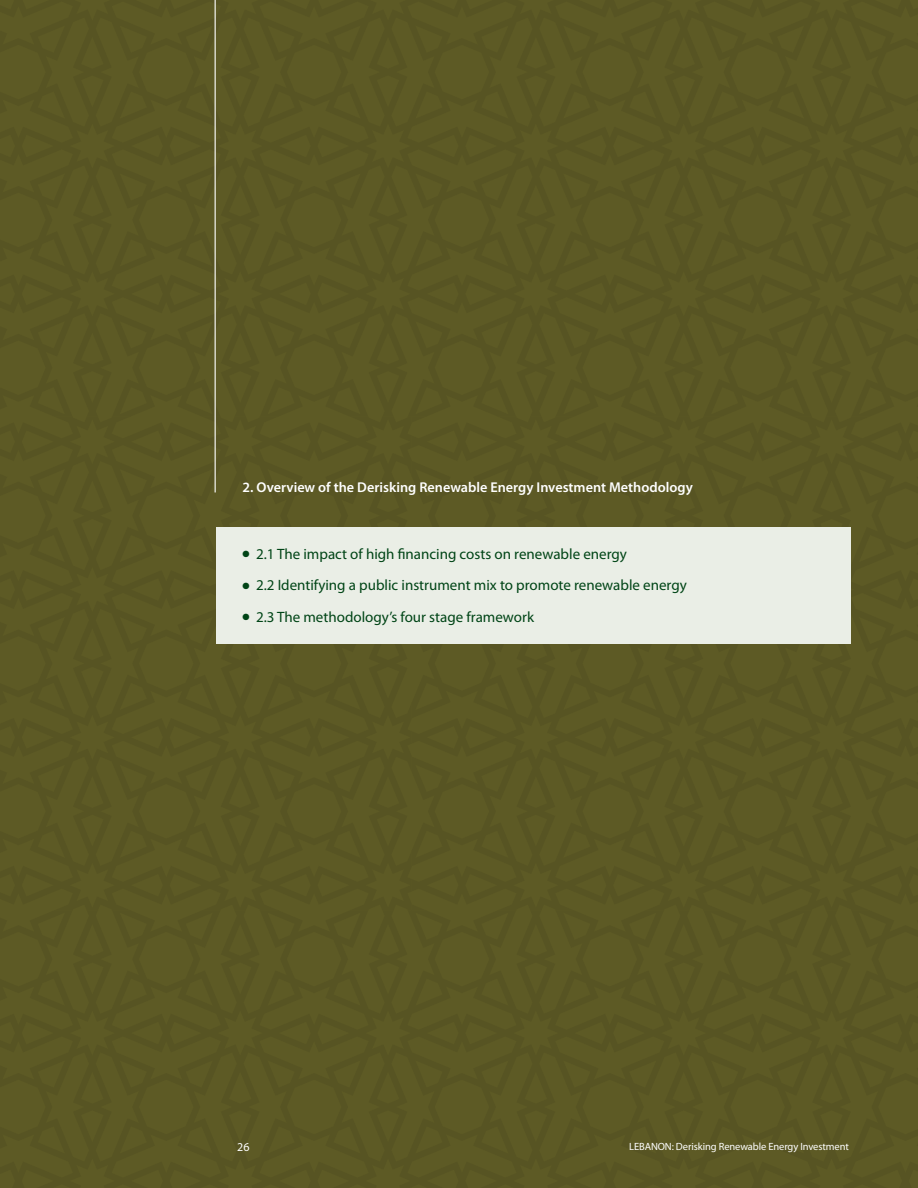
<style>
.page{position:relative;width:918px;height:1188px;background:#fff}
.page>*{position:absolute;margin:0;border:0;box-sizing:border-box;transform-origin:0 0}
.t1{font:15px "Myriad Pro";color:#004416}
.t2{font:600 14.25px "Myriad Pro";color:#fff}
.t3{font:12px "Myriad Pro";color:#fff}
.t4{font:10.5px "Myriad Pro";letter-spacing:-.01em;color:#fff}
</style>
<div class="page">
<div style="left:0;top:910px;width:412px;height:278px;background:#5d5a25"></div>
<div style="left:412px;top:417px;width:505px;height:493px;background:#5d5a25"></div>
<div style="left:0;top:0;width:412px;height:417px;background:#5d5a25"></div>
<div style="left:412px;top:910px;width:505px;height:278px;background:#5d5a25"></div>
<div style="left:0;top:417px;width:412px;height:493px;background:#5d5a25"></div>
<div style="left:412px;top:0;width:505px;height:417px;background:#5d5a25"></div>
<hr style="left:917px;top:0;width:1px;height:1188px;background:#5d5a25">
<hr style="left:215px;top:0;width:1px;height:492px;background:#fff">
<div style="left:216px;top:527px;width:634px;height:117px;background:#eaeee6"></div>
<p class="t2" style="left:243px;top:479px;width:452px">2. Overview of the Derisking Renewable Energy Investment Methodology</p>
<p class="t1" style="left:243px;top:544px;width:386px">● 2.1 The impact of high financing costs on renewable energy</p>
<p class="t1" style="left:243px;top:576px;width:446px">● 2.2 Identifying a public instrument mix to promote renewable energy</p>
<p class="t1" style="left:243px;top:607px;width:293px">● 2.3 The methodology’s four stage framework</p>
<p class="t3" style="left:237px;top:1140px;width:14px">26</p>
<p class="t4" style="left:629px;top:1140px;width:221px">LEBANON: Derisking Renewable Energy Investment</p>
</div>
